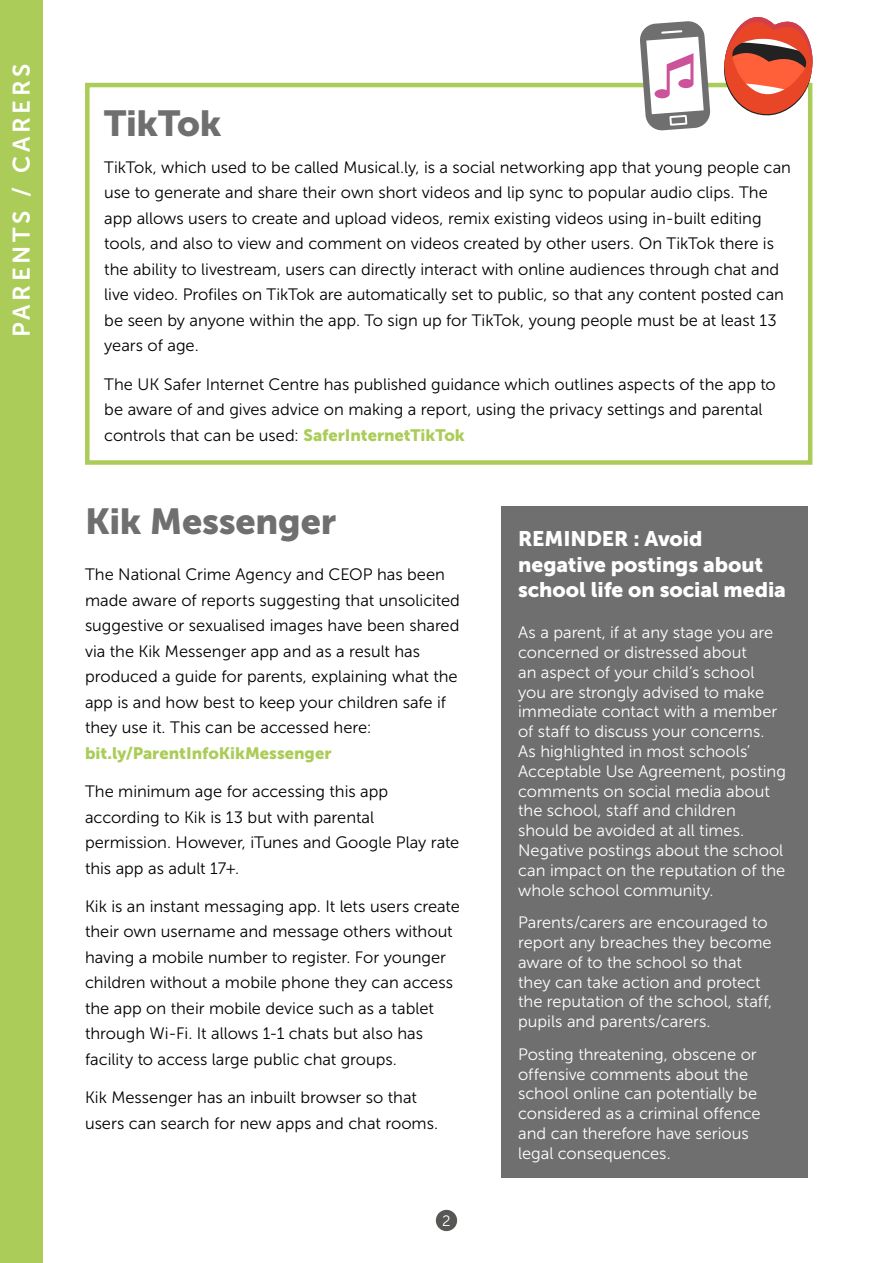
<style>
.page{position:relative;width:893px;height:1263px;background:#fff}
.page>*{position:absolute;margin:0;border:0;box-sizing:border-box;transform-origin:0 0}
.t1{font:36px "Museo Sans 900";letter-spacing:-.005em;color:#706f6f}
.t2{font:24px "Museo Sans 700";letter-spacing:.15em;color:#fff}
.t3{font:21px/25.2px "Museo Sans 900";letter-spacing:-.005em;color:#fff}
.t4{font:16.5px/25.5px "Museo Sans 300";color:#000}
.t5{font:16.5px/19.8px "Museo Sans 300";color:#fff}
.t6{font:16.5px "Museo Sans 900";color:#abcc58}
.t7{font:15px "Museo Sans 300";color:#fff}
.s1{font-family:"Museo Sans 900";color:#abcc58}
</style>
<div class="page">
<div style="left:436px;top:1210px;width:21px;height:21px;background:#575756;border-radius:50%"></div>
<div style="left:85px;top:83px;width:727px;height:382px;border:4px solid #abcc58"></div>
<div style="left:0;top:0;width:43px;height:1263px;background:#abcc58"></div>
<div style="left:501px;top:506px;width:307px;height:672px;background:#706f6f"></div>
<svg style="left:722px;top:17px;width:91px;height:101px"></svg>
<svg style="left:639px;top:21px;width:72px;height:110px"></svg>
<h2 class="t2" style="left:8px;top:337px;width:275px;rotate:-90deg">PARENTS / CARERS</h2>
<h1 class="t1" style="left:104px;top:103px;width:119px">TikTok</h1>
<p class="t4" style="left:104px;top:154px;width:688px">TikTok, which used to be called Musical.ly, is a social networking app that young people can use to generate and share their own short videos and lip sync to popular audio clips. The app allows users to create and upload videos, remix existing videos using in-built editing tools, and also to view and comment on videos created by other users. On TikTok there is the ability to livestream, users can directly interact with online audiences through chat and live video. Profiles on TikTok are automatically set to public, so that any content posted can be seen by anyone within the app. To sign up for TikTok, young people must be at least 13 years of age.</p>
<p class="t4" style="left:104px;top:371px;width:673px">The UK Safer Internet Centre has published guidance which outlines aspects of the app to be aware of and gives advice on making a report, using the privacy settings and parental controls that can be used: <span class="s1">SaferInternetTikTok</span></p>
<h1 class="t1" style="left:85px;top:500px;width:253px">Kik Messenger</h1>
<p class="t4" style="left:85px;top:562px;width:376px">The National Crime Agency and CEOP has been made aware of reports suggesting that unsolicited suggestive or sexualised images have been shared via the Kik Messenger app and as a result has produced a guide for parents, explaining what the app is and how best to keep your children safe if they use it. This can be accessed here:</p>
<p class="t6" style="left:85px;top:744px;width:248px">bit.ly/ParentInfoKikMessenger</p>
<p class="t4" style="left:85px;top:779px;width:376px">The minimum age for accessing this app according to Kik is 13 but with parental permission. However, iTunes and Google Play rate this app as adult 17+.</p>
<p class="t4" style="left:85px;top:893px;width:376px">Kik is an instant messaging app. It lets users create their own username and message others without having a mobile number to register. For younger children without a mobile phone they can access the app on their mobile device such as a tablet through Wi-Fi. It allows 1-1 chats but also has facility to access large public chat groups.</p>
<p class="t4" style="left:85px;top:1085px;width:355px">Kik Messenger has an inbuilt browser so that users can search for new apps and chat rooms.</p>
<p class="t7" style="left:442px;top:1213px;width:10px">2</p>
<p class="t3" style="left:518px;top:526px;width:269px">REMINDER : Avoid negative postings about school life on social media</p>
<p class="t5" style="left:518px;top:623px;width:269px">As a parent, if at any stage you are concerned or distressed about<br>an aspect of your child’s school you are strongly advised to make immediate contact with a member of staff to discuss your concerns.<br>As highlighted in most schools’<br>Acceptable Use Agreement, posting comments on social media about the school, staff and children should be avoided at all times.<br>Negative postings about the school can impact on the reputation of the whole school community.</p>
<p class="t5" style="left:518px;top:913px;width:255px">Parents/carers are encouraged to report any breaches they become aware of to the school so that they can take action and protect the reputation of the school, staff, pupils and parents/carers.</p>
<p class="t5" style="left:518px;top:1044px;width:244px">Posting threatening, obscene or offensive comments about the school online can potentially be considered as a criminal offence and can therefore have serious legal consequences.</p>
</div>
